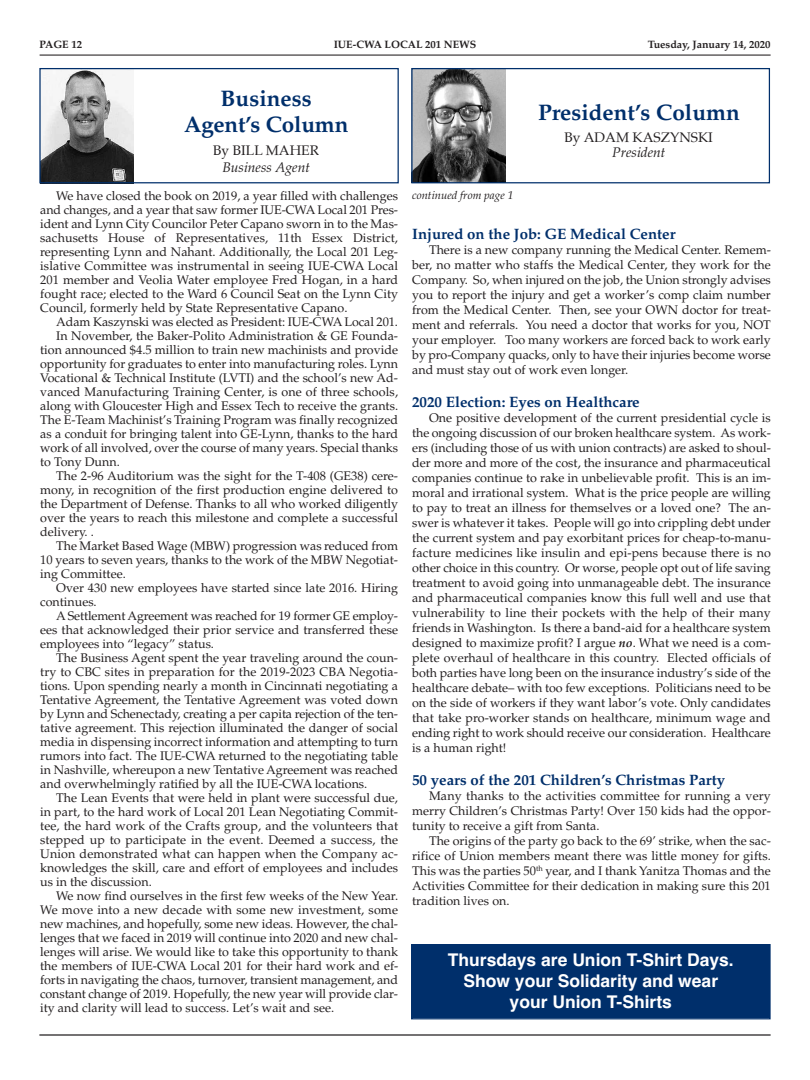
<style>
.page{position:relative;width:810px;height:1080px;background:#fff}
.page>*{position:absolute;margin:0;border:0;box-sizing:border-box;transform-origin:0 0}
.t1{font:700 22.5px/26.1px "Palatino";color:#002f6b;text-align:center}
.t2{font:700 17.5px/21px "Helvetica";color:#fff;text-align:center}
.t3{font:700 15px "Palatino";color:#002f6b}
.t4{font:13.88px "Palatino";color:#231f20}
.t5{font:italic 13.88px "Palatino";color:#231f20}
.t6{font:12.5px/15px "Palatino";color:#231f20;text-align:justify}
.t7{font:italic 11.25px "Palatino";color:#231f20}
.t8{font:700 10.75px "Palatino";color:#231f20}
.s1{font-weight:700;font-style:italic}
</style>
<div class="page">
<hr style="left:39px;top:1034px;width:732px;height:2px;background:#231f20">
<hr style="left:40px;top:55px;width:731px;height:1px;background:#231f20">
<div style="left:412px;top:945px;width:357px;height:73px;background:#002f6b"></div>
<div style="left:411px;top:944px;width:360px;height:75px;border:1px solid #002f6b"></div>
<img style="left:41px;top:70px;width:92px;height:111px">
<div style="left:39px;top:68px;width:360px;height:115px;border:1px solid #002f6b"></div>
<img style="left:413px;top:70px;width:93px;height:111px">
<div style="left:411px;top:68px;width:359px;height:115px;border:1px solid #002f6b"></div>
<p class="t8" style="left:39px;top:39px;width:44px">PAGE 12</p>
<p class="t8" style="left:334px;top:39px;width:144px">IUE-CWA LOCAL 201 NEWS</p>
<p class="t8" style="left:648px;top:39px;width:124px">Tuesday, January 14, 2020</p>
<h1 class="t1" style="left:184px;top:88px;width:166px">Business<br>Agent’s Column</h1>
<p class="t4" style="left:213px;top:143px;width:108px">By BILL MAHER</p>
<p class="t5" style="left:222px;top:162px;width:89px">Business Agent</p>
<p class="t6" style="left:40px;top:190px;width:359px;line-height:14px;text-indent:16px">We have closed the book on 2019, a year filled with challenges and changes, and a year that saw former IUE-CWA Local 201 Pres&shy;ident and Lynn City Councilor Peter Capano sworn in to the Mas&shy;sachusetts House of Representatives, 11th Essex District, representing Lynn and Nahant. Additionally, the Local 201 Leg&shy;islative Committee was instrumental in seeing IUE-CWA Local 201 member and Veolia Water employee Fred Hogan, in a hard fought race; elected to the Ward 6 Council Seat on the Lynn City Council, formerly held by State Representative Capano.</p>
<p class="t6" style="left:56px;top:315px;width:343px">Adam Kaszynski was elected as President: IUE-CWA Local 201.</p>
<p class="t6" style="left:56px;top:329px;width:343px">In November, the Baker-Polito Administration &amp; GE Founda-</p>
<p class="t6" style="left:40px;top:343px;width:359px">tion announced $4.5 million to train new machinists and provide</p>
<p class="t6" style="left:40px;top:357px;width:359px">opportunity for graduates to enter into manufacturing roles. Lynn</p>
<p class="t6" style="left:40px;top:371px;width:359px">Vocational &amp; Technical Institute (LVTI) and the school’s new Ad-</p>
<p class="t6" style="left:40px;top:385px;width:359px">vanced Manufacturing Training Center, is one of three schools,</p>
<p class="t6" style="left:40px;top:399px;width:359px">along with Gloucester High and Essex Tech to receive the grants.</p>
<p class="t6" style="left:40px;top:413px;width:359px">The E-Team Machinist’s Training Program was finally recognized</p>
<p class="t6" style="left:40px;top:427px;width:359px">as a conduit for bringing talent into GE-Lynn, thanks to the hard</p>
<p class="t6" style="left:40px;top:441px;width:359px">work of all involved, over the course of many years. Special thanks</p>
<p class="t6" style="left:40px;top:455px;width:81px">to Tony Dunn.</p>
<p class="t6" style="left:56px;top:469px;width:343px">The 2-96 Auditorium was the sight for the T-408 (GE38) cere-</p>
<p class="t6" style="left:40px;top:483px;width:359px">mony, in recognition of the first production engine delivered to</p>
<p class="t6" style="left:40px;top:497px;width:359px">the Department of Defense. Thanks to all who worked diligently</p>
<p class="t6" style="left:40px;top:511px;width:359px">over the years to reach this milestone and complete a successful</p>
<p class="t6" style="left:40px;top:525px;width:55px">delivery. .</p>
<p class="t6" style="left:56px;top:539px;width:343px">The Market Based Wage (MBW) progression was reduced from</p>
<p class="t6" style="left:40px;top:553px;width:359px">10 years to seven years, thanks to the work of the MBW Negotiat-</p>
<p class="t6" style="left:40px;top:567px;width:87px">ing Committee.</p>
<p class="t6" style="left:56px;top:581px;width:343px">Over 430 new employees have started since late 2016. Hiring</p>
<p class="t6" style="left:40px;top:595px;width:58px">continues.</p>
<p class="t6" style="left:56px;top:609px;width:343px">A Settlement Agreement was reached for 19 former GE employ-</p>
<p class="t6" style="left:40px;top:623px;width:359px">ees that acknowledged their prior service and transferred these</p>
<p class="t6" style="left:40px;top:637px;width:175px">employees into “legacy” status.</p>
<p class="t6" style="left:56px;top:651px;width:343px">The Business Agent spent the year traveling around the coun-</p>
<p class="t6" style="left:40px;top:665px;width:359px">try to CBC sites in preparation for the 2019-2023 CBA Negotia-</p>
<p class="t6" style="left:40px;top:679px;width:359px">tions. Upon spending nearly a month in Cincinnati negotiating a</p>
<p class="t6" style="left:40px;top:693px;width:359px">Tentative Agreement, the Tentative Agreement was voted down</p>
<p class="t6" style="left:40px;top:707px;width:359px">by Lynn and Schenectady, creating a per capita rejection of the ten-</p>
<p class="t6" style="left:40px;top:721px;width:359px">tative agreement. This rejection illuminated the danger of social</p>
<p class="t6" style="left:40px;top:735px;width:359px">media in dispensing incorrect information and attempting to turn</p>
<p class="t6" style="left:40px;top:749px;width:359px">rumors into fact. The IUE-CWA returned to the negotiating table</p>
<p class="t6" style="left:40px;top:763px;width:359px">in Nashville, whereupon a new Tentative Agreement was reached</p>
<p class="t6" style="left:40px;top:777px;width:329px">and overwhelmingly ratified by all the IUE-CWA locations.</p>
<p class="t6" style="left:56px;top:791px;width:343px">The Lean Events that were held in plant were successful due,</p>
<p class="t6" style="left:40px;top:805px;width:359px">in part, to the hard work of Local 201 Lean Negotiating Commit-</p>
<p class="t6" style="left:40px;top:819px;width:359px">tee, the hard work of the Crafts group, and the volunteers that</p>
<p class="t6" style="left:40px;top:833px;width:359px">stepped up to participate in the event. Deemed a success, the</p>
<p class="t6" style="left:40px;top:847px;width:359px">Union demonstrated what can happen when the Company ac-</p>
<p class="t6" style="left:40px;top:861px;width:359px">knowledges the skill, care and effort of employees and includes</p>
<p class="t6" style="left:40px;top:875px;width:113px">us in the discussion.</p>
<p class="t6" style="left:56px;top:889px;width:343px">We now find ourselves in the first few weeks of the New Year.</p>
<p class="t6" style="left:40px;top:903px;width:359px">We move into a new decade with some new investment, some</p>
<p class="t6" style="left:40px;top:917px;width:359px">new machines, and hopefully, some new ideas. However, the chal-</p>
<p class="t6" style="left:40px;top:931px;width:359px">lenges that we faced in 2019 will continue into 2020 and new chal-</p>
<p class="t6" style="left:40px;top:945px;width:359px">lenges will arise. We would like to take this opportunity to thank</p>
<p class="t6" style="left:40px;top:959px;width:360px">the members of IUE-CWA Local 201 for their hard work and ef-</p>
<p class="t6" style="left:40px;top:973px;width:359px">forts in navigating the chaos, turnover, transient management, and</p>
<p class="t6" style="left:40px;top:987px;width:359px">constant change of 2019. Hopefully, the new year will provide clar-</p>
<p class="t6" style="left:40px;top:1001px;width:295px">ity and clarity will lead to success. Let’s wait and see.</p>
<p class="t7" style="left:412px;top:191px;width:103px">continued from page 1</p>
<h1 class="t1" style="left:538px;top:102px;width:203px">President’s Column</h1>
<p class="t4" style="left:565px;top:131px;width:150px">By ADAM KASZYNSKI</p>
<p class="t5" style="left:612px;top:147px;width:55px">President</p>
<p class="t3" style="left:412px;top:228px;width:265px">Injured on the Job: GE Medical Center</p>
<p class="t6" style="left:412px;top:244px;width:360px;text-indent:17px">There is a new company running the Medical Center. Remem&shy;ber, no matter who staffs the Medical Center, they work for the Company. So, when injured on the job, the Union strongly advises you to report the injury and get a worker’s comp claim number from the Medical Center. Then, see your OWN doctor for treat&shy;ment and referrals. You need a doctor that works for you, NOT your employer. Too many workers are forced back to work early by pro-Company quacks, only to have their injuries become worse and must stay out of work even longer.</p>
<p class="t3" style="left:412px;top:396px;width:229px">2020 Election: Eyes on Healthcare</p>
<p class="t6" style="left:412px;top:412px;width:360px;text-indent:17px">One positive development of the current presidential cycle is the ongoing discussion of our broken healthcare system. As work&shy;ers (including those of us with union contracts) are asked to shoul&shy;der more and more of the cost, the insurance and pharmaceutical companies continue to rake in unbelievable profit. This is an im&shy;moral and irrational system. What is the price people are willing to pay to treat an illness for themselves or a loved one? The an&shy;swer is whatever it takes. People will go into crippling debt under the current system and pay exorbitant prices for cheap-to-manu&shy;facture medicines like insulin and epi-pens because there is no other choice in this country. Or worse, people opt out of life saving treatment to avoid going into unmanageable debt. The insurance and pharmaceutical companies know this full well and use that vulnerability to line their pockets with the help of their many friends in Washington. Is there a band-aid for a healthcare system designed to maximize profit? I argue <span class="s1">no</span>. What we need is a com&shy;plete overhaul of healthcare in this country. Elected officials of both parties have long been on the insurance industry’s side of the healthcare debate– with too few exceptions. Politicians need to be on the side of workers if they want labor’s vote. Only candidates that take pro-worker stands on healthcare, minimum wage and ending right to work should receive our consideration. Healthcare is a human right!</p>
<p class="t3" style="left:412px;top:774px;width:314px">50 years of the 201 Children’s Christmas Party</p>
<p class="t6" style="left:412px;top:790px;width:360px;text-indent:17px">Many thanks to the activities committee for running a very merry Children’s Christmas Party! Over 150 kids had the oppor&shy;tunity to receive a gift from Santa.</p>
<p class="t6" style="left:412px;top:835px;width:360px;text-indent:17px">The origins of the party go back to the 69’ strike, when the sac&shy;rifice of Union members meant there was little money for gifts.<br>This was the parties 50<sup>th</sup> year, and I thank Yanitza Thomas and the Activities Committee for their dedication in making sure this 201 tradition lives on.</p>
<h2 class="t2" style="left:448px;top:949px;width:287px">Thursdays are Union T-Shirt Days.<br>Show your Solidarity and wear your Union T-Shirts</h2>
</div>
